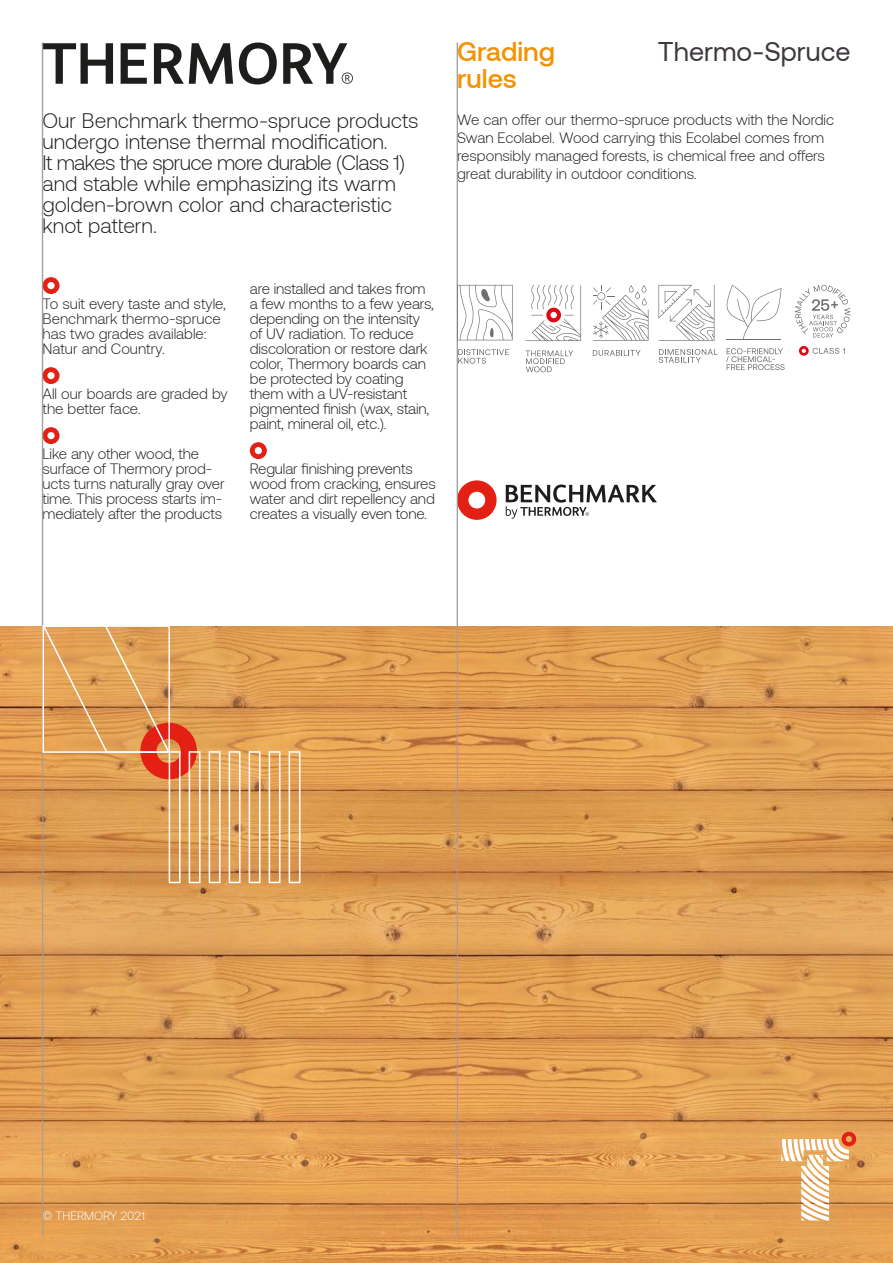
<style>
.page{position:relative;width:893px;height:1263px;background:#fff}
.page>*{position:absolute;margin:0;border:0;box-sizing:border-box;transform-origin:0 0}
.t1{font:27px "Aeonik";color:#3d383d}
.t2{font:500 27px/27px "Aeonik";color:#f39200}
.t3{font:300 21px/21px "Aeonik";color:#1d1d1b}
.t4{font:300 15px/15px "Aeonik";letter-spacing:-.01em;color:#1d1d1b}
.t5{font:300 12px "Aeonik";color:#fff}
</style>
<div class="page">
<img style="left:0;top:626px;width:893px;height:637px">
<svg style="left:43px;top:277px;width:17px;height:17px"></svg>
<svg style="left:43px;top:367px;width:17px;height:17px"></svg>
<svg style="left:43px;top:427px;width:17px;height:17px"></svg>
<svg style="left:250px;top:442px;width:17px;height:17px"></svg>
<svg style="left:458px;top:480px;width:39px;height:40px"></svg>
<svg style="left:506px;top:485px;width:151px;height:34px"></svg>
<svg style="left:781px;top:1132px;width:75px;height:88px"></svg>
<svg style="left:43px;top:43px;width:70px;height:41px"></svg>
<svg style="left:121px;top:43px;width:26px;height:41px"></svg>
<svg style="left:154px;top:43px;width:79px;height:41px"></svg>
<svg style="left:239px;top:43px;width:38px;height:41px"></svg>
<svg style="left:283px;top:43px;width:70px;height:41px"></svg>
<hr style="left:457px;top:43px;width:1px;height:1194px;background:#9d9d9c">
<svg style="left:526px;top:285px;width:55px;height:56px"></svg>
<svg style="left:526px;top:350px;width:47px;height:22px"></svg>
<svg style="left:593px;top:285px;width:55px;height:56px"></svg>
<svg style="left:593px;top:350px;width:48px;height:6px"></svg>
<svg style="left:658px;top:285px;width:56px;height:56px"></svg>
<svg style="left:659px;top:349px;width:58px;height:14px"></svg>
<svg style="left:726px;top:285px;width:55px;height:55px"></svg>
<svg style="left:726px;top:348px;width:59px;height:22px"></svg>
<svg style="left:458px;top:349px;width:51px;height:15px"></svg>
<svg style="left:457px;top:285px;width:56px;height:55px"></svg>
<hr style="left:42px;top:43px;width:1px;height:1194px;background:#9d9d9c">
<svg style="left:289px;top:751px;width:11px;height:132px"></svg>
<svg style="left:269px;top:751px;width:11px;height:132px"></svg>
<svg style="left:249px;top:751px;width:11px;height:132px"></svg>
<svg style="left:229px;top:751px;width:12px;height:132px"></svg>
<svg style="left:209px;top:751px;width:12px;height:132px"></svg>
<svg style="left:43px;top:626px;width:158px;height:257px;background:#dd9b59"></svg>
<svg style="left:795px;top:285px;width:55px;height:53px"></svg>
<svg style="left:799px;top:346px;width:46px;height:10px"></svg>
<h1 class="t2" style="left:457px;top:38px;width:99px">Grading rules</h1>
<h1 class="t1" style="left:658px;top:37px;width:194px">Thermo-Spruce</h1>
<h2 class="t3" style="left:43px;top:110px;width:378px">Our Benchmark thermo-spruce products undergo intense thermal modification.<br>It makes the spruce more durable (Class 1) and stable while emphasizing its warm golden-brown color and characteristic knot pattern.</h2>
<p class="t4" style="left:457px;top:111px;width:379px;line-height:18px">We can offer our thermo-spruce products with the Nordic Swan Ecolabel. Wood carrying this Ecolabel comes from responsibly managed forests, is chemical free and offers great durability in outdoor conditions.</p>
<p class="t4" style="left:43px;top:296px;width:185px">To suit every taste and style,<br>Benchmark thermo-spruce has two grades available:<br>Natur and Country.</p>
<p class="t4" style="left:43px;top:386px;width:187px">All our boards are graded by the better face.</p>
<p class="t4" style="left:43px;top:446px;width:184px">Like any other wood, the surface of Thermory prod&shy;ucts turns naturally gray over time. This process starts im&shy;mediately after the products</p>
<p class="t4" style="left:250px;top:281px;width:186px">are installed and takes from a few months to a few years, depending on the intensity of UV radiation. To reduce discoloration or restore dark color, Thermory boards can be protected by coating them with a UV-resistant pigmented finish (wax, stain, paint, mineral oil, etc.).</p>
<p class="t4" style="left:250px;top:461px;width:187px">Regular finishing prevents wood from cracking, ensures water and dirt repellency and creates a visually even tone.</p>
<p class="t5" style="left:43px;top:1209px;width:104px">© THERMORY 2021</p>
</div>
